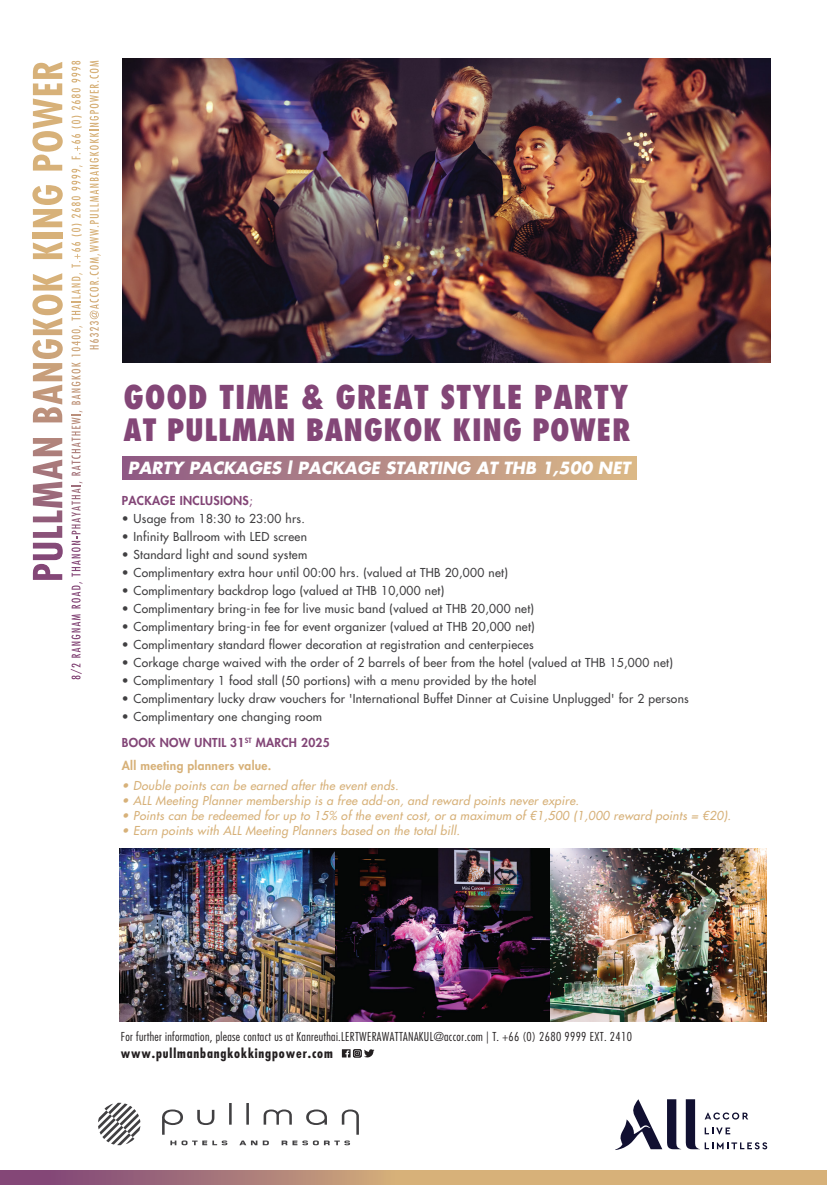
<style>
.page{position:relative;width:827px;height:1185px;background:#fff}
.page>*{position:absolute;margin:0;border:0;box-sizing:border-box;transform-origin:0 0}
.t1{font:800 condensed 32px "Futura Std";letter-spacing:.025em;color:#834677}
.t2{font:800 condensed 30px "Futura Std";letter-spacing:.02em;color:#834677}
.t3{font:italic 700 16.4px "Futura Std";color:#fff}
.t4{font:700 condensed 13px "Futura Std";letter-spacing:.065em;color:#231f20;scale:1.05 1}
.t5{font:500 12px "Futura Std";letter-spacing:.025em;color:#414042}
.t6{font:italic 500 12px "Futura Std";letter-spacing:.025em;color:#d7b179}
.t7{font:300 condensed 12px "Futura Std";letter-spacing:.025em;color:#231f20;scale:1.05 1}
.t8{font:800 12px/23.1px "Futura Std";letter-spacing:.025em;color:#d7b179}
.t9{font:800 12px "Futura Std";letter-spacing:.025em;color:#834677}
.s1{font-weight:500}
.s2{color:#834677}
</style>
<div class="page">
<div style="left:123px;top:456px;width:513px;height:23px;background:linear-gradient(to right,#8e5a85,#dcba87)"></div>
<svg style="left:0;top:1170px;width:826px;height:15px;background:#be9279"></svg>
<img style="left:122px;top:58px;width:648px;height:304px">
<svg style="left:32px;top:438px;width:31px;height:142px"></svg>
<svg style="left:32px;top:273px;width:31px;height:149px"></svg>
<svg style="left:33px;top:242px;width:29px;height:17px"></svg>
<div style="left:33px;top:232px;width:29px;height:6px;background:#d7b179"></div>
<svg style="left:32px;top:185px;width:31px;height:42px"></svg>
<svg style="left:32px;top:62px;width:31px;height:109px"></svg>
<svg style="left:71px;top:664px;width:11px;height:15px"></svg>
<svg style="left:71px;top:614px;width:10px;height:44px"></svg>
<svg style="left:71px;top:482px;width:12px;height:126px"></svg>
<svg style="left:71px;top:411px;width:12px;height:65px"></svg>
<svg style="left:71px;top:242px;width:12px;height:163px"></svg>
<svg style="left:71px;top:224px;width:11px;height:12px"></svg>
<svg style="left:71px;top:165px;width:12px;height:53px"></svg>
<svg style="left:72px;top:134px;width:8px;height:25px"></svg>
<svg style="left:71px;top:116px;width:11px;height:12px"></svg>
<svg style="left:71px;top:61px;width:9px;height:49px"></svg>
<svg style="left:90px;top:61px;width:11px;height:288px"></svg>
<svg style="left:615px;top:1099px;width:152px;height:51px"></svg>
<svg style="left:246px;top:1103px;width:3px;height:22px"></svg>
<svg style="left:239px;top:1141px;width:18px;height:4px"></svg>
<svg style="left:162px;top:1103px;width:69px;height:42px"></svg>
<svg style="left:263px;top:1109px;width:96px;height:36px"></svg>
<svg style="left:98px;top:1103px;width:42px;height:42px"></svg>
<img style="left:119px;top:849px;width:647px;height:173px">
<svg style="left:342px;top:1049px;width:32px;height:9px"></svg>
<h1 class="t1" style="left:123px;top:377px;width:506px">GOOD TIME &amp; GREAT STYLE PARTY</h1>
<h2 class="t2" style="left:123px;top:411px;width:508px">AT PULLMAN BANGKOK KING POWER</h2>
<h3 class="t3" style="left:128px;top:457px;width:503px">PARTY PACKAGES l PACKAGE STARTING AT THB 1,500 NET</h3>
<p class="t9" style="left:122px;top:493px;width:132px">PACKAGE INCLUSIONS<span class="s1">;</span></p>
<p class="t5" style="left:122px;top:511px;width:184px">• Usage from 18:30 to 23:00 hrs.</p>
<p class="t5" style="left:122px;top:529px;width:187px">• Infinity Ballroom with LED screen</p>
<p class="t5" style="left:122px;top:547px;width:187px">• Standard light and sound system</p>
<p class="t5" style="left:122px;top:565px;width:387px">• Complimentary extra hour until 00:00 hrs. (valued at THB 20,000 net)</p>
<p class="t5" style="left:122px;top:583px;width:324px">• Complimentary backdrop logo (valued at THB 10,000 net)</p>
<p class="t5" style="left:122px;top:601px;width:413px">• Complimentary bring-in fee for live music band (valued at THB 20,000 net)</p>
<p class="t5" style="left:122px;top:619px;width:414px">• Complimentary bring-in fee for event organizer (valued at THB 20,000 net)</p>
<p class="t5" style="left:122px;top:637px;width:413px">• Complimentary standard flower decoration at registration and centerpieces</p>
<p class="t5" style="left:122px;top:655px;width:552px">• Corkage charge waived with the order of 2 barrels of beer from the hotel (valued at THB 15,000 net)</p>
<p class="t5" style="left:122px;top:673px;width:416px">• Complimentary 1 food stall (50 portions) with a menu provided by the hotel</p>
<p class="t5" style="left:122px;top:691px;width:568px">• Complimentary lucky draw vouchers for 'International Buffet Dinner at Cuisine Unplugged' for 2 persons</p>
<p class="t5" style="left:122px;top:709px;width:202px">• Complimentary one changing room</p>
<p class="t8" style="left:122px;top:731px;width:209px"><span class="s2">BOOK NOW UNTIL 31</span><sup>ST</sup> <span class="s2">MARCH 2025<br></span>All meeting planners value.</p>
<p class="t6" style="left:122px;top:778px;width:278px">• Double points can be earned after the event ends.</p>
<p class="t6" style="left:122px;top:793px;width:458px">• ALL Meeting Planner membership is a free add-on, and reward points never expire.</p>
<p class="t6" style="left:122px;top:808px;width:610px">• Points can be redeemed for up to 15% of the event cost, or a maximum of €1,500 (1,000 reward points = €20).</p>
<p class="t6" style="left:122px;top:823px;width:339px">• Earn points with ALL Meeting Planners based on the total bill.</p>
<p class="t7" style="left:121px;top:1029px;width:488px">For further information, please contact us at Kanreuthai.LERTWERAWATTANAKUL@accor.com | T. +66 (0) 2680 9999 EXT. 2410</p>
<p class="t4" style="left:121px;top:1045px;width:203px">www.pullmanbangkokkingpower.com</p>
</div>
